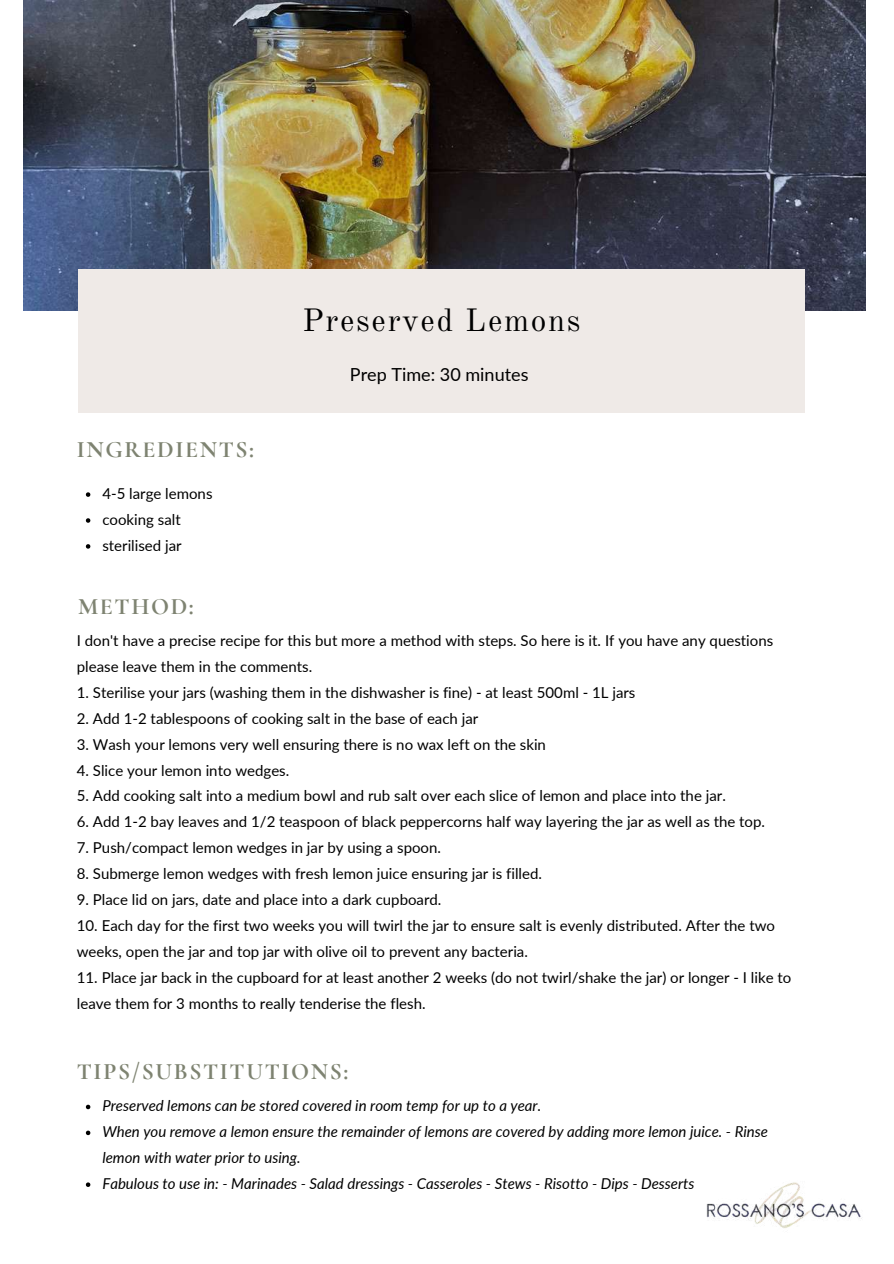
<style>
.page{position:relative;width:894px;height:1264px;background:#fff}
.page>*{position:absolute;margin:0;border:0;box-sizing:border-box;transform-origin:0 0}
.t1{font:31.65px "Old Standard";letter-spacing:.05em;color:#000}
.t2{font:700 23.55px "Cormorant Garamond";letter-spacing:.07em;color:#7e8371}
.t3{font:18px "Lato";color:#000}
.t4{font:15px/26px "Lato";color:#000}
.t5{font:italic 15px/26px "Lato";color:#000}
</style>
<div class="page">
<img style="left:24px;top:0;width:841px;height:311px">
<div style="left:78px;top:270px;width:726px;height:143px;background:#efeae7"></div>
<img style="left:706px;top:1182px;width:156px;height:46px">
<svg style="left:86px;top:492px;width:4px;height:5px"></svg>
<svg style="left:86px;top:518px;width:4px;height:5px"></svg>
<svg style="left:86px;top:544px;width:4px;height:4px"></svg>
<svg style="left:86px;top:1104px;width:4px;height:5px"></svg>
<svg style="left:86px;top:1130px;width:4px;height:5px"></svg>
<svg style="left:86px;top:1182px;width:4px;height:4px"></svg>
<h2 class="t2" style="left:77px;top:435px;width:179px">INGREDIENTS:</h2>
<p class="t4" style="left:102px;top:480px;width:112px">4-5 large lemons cooking salt sterilised jar</p>
<h1 class="t1" style="left:302px;top:301px;width:279px">Preserved Lemons</h1>
<p class="t3" style="left:350px;top:363px;width:180px">Prep Time: 30 minutes</p>
<h2 class="t2" style="left:78px;top:592px;width:117px">METHOD:</h2>
<p class="t4" style="left:77px;top:627px;width:697px">I don't have a precise recipe for this but more a method with steps. So here is it. If you have any questions please leave them in the comments.</p>
<p class="t4" style="left:77px;top:679px;width:560px">1. Sterilise your jars (washing them in the dishwasher is fine) - at least 500ml - 1L jars</p>
<p class="t4" style="left:77px;top:705px;width:403px">2. Add 1-2 tablespoons of cooking salt in the base of each jar</p>
<p class="t4" style="left:77px;top:730px;width:470px">3. Wash your lemons very well ensuring there is no wax left on the skin</p>
<p class="t4" style="left:77px;top:756px;width:214px">4. Slice your lemon into wedges.</p>
<p class="t4" style="left:77px;top:782px;width:650px">5. Add cooking salt into a medium bowl and rub salt over each slice of lemon and place into the jar.</p>
<p class="t4" style="left:77px;top:808px;width:689px">6. Add 1-2 bay leaves and 1/2 teaspoon of black peppercorns half way layering the jar as well as the top.</p>
<p class="t4" style="left:77px;top:834px;width:365px">7. Push/compact lemon wedges in jar by using a spoon.</p>
<p class="t4" style="left:77px;top:860px;width:466px">8. Submerge lemon wedges with fresh lemon juice ensuring jar is filled.</p>
<p class="t4" style="left:77px;top:886px;width:366px">9. Place lid on jars, date and place into a dark cupboard.</p>
<p class="t4" style="left:77px;top:912px;width:699px">10. Each day for the first two weeks you will twirl the jar to ensure salt is evenly distributed. After the two weeks, open the jar and top jar with olive oil to prevent any bacteria.</p>
<p class="t4" style="left:77px;top:964px;width:715px">11. Place jar back in the cupboard for at least another 2 weeks (do not twirl/shake the jar) or longer - I like to leave them for 3 months to really tenderise the flesh.</p>
<h2 class="t2" style="left:77px;top:1056px;width:273px">TIPS/SUBSTITUTIONS:</h2>
<p class="t5" style="left:102px;top:1092px;width:667px">Preserved lemons can be stored covered in room temp for up to a year.<br>When you remove a lemon ensure the remainder of lemons are covered by adding more lemon juice. - Rinse lemon with water prior to using.<br>Fabulous to use in: - Marinades - Salad dressings - Casseroles - Stews - Risotto - Dips - Desserts</p>
</div>
